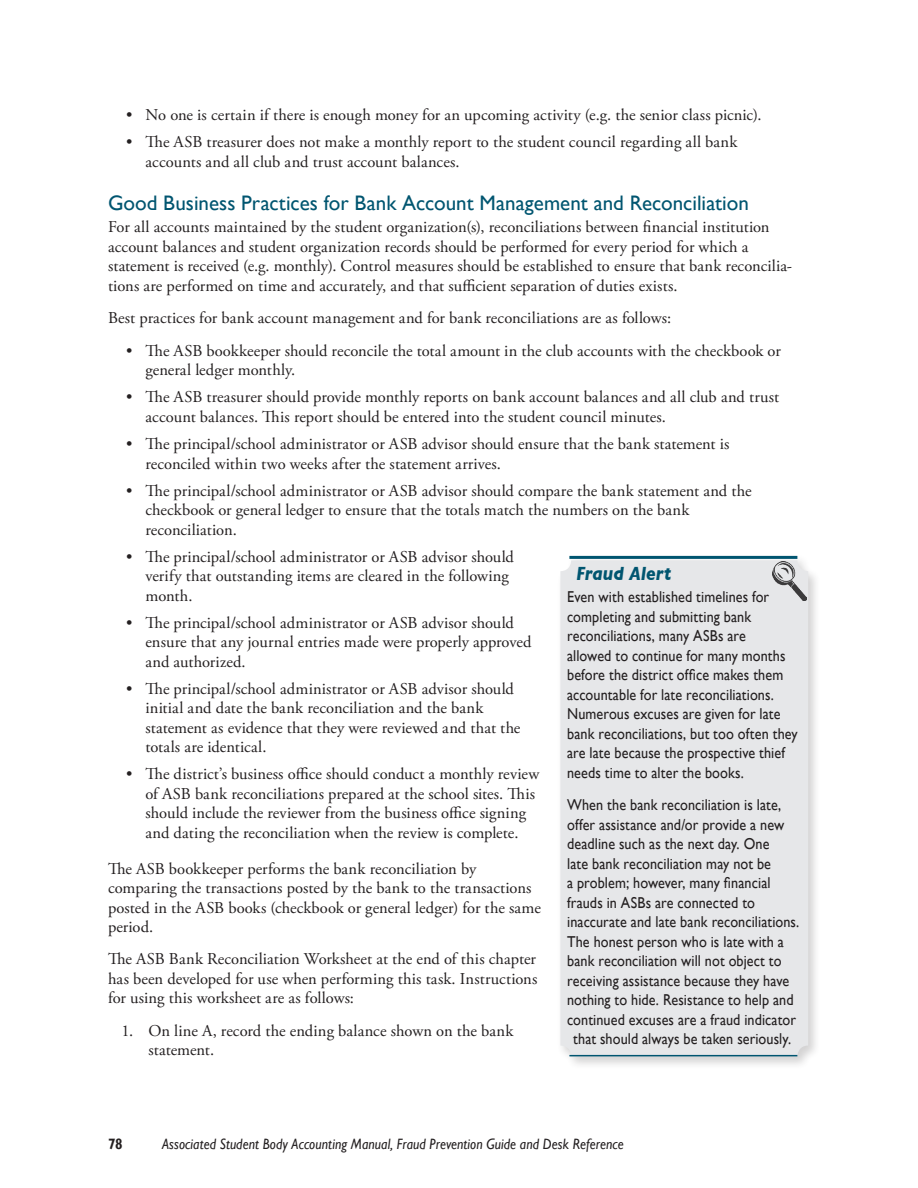
<style>
.page{position:relative;width:918px;height:1188px;background:#fff}
.page>*{position:absolute;margin:0;border:0;box-sizing:border-box;transform-origin:0 0}
.sub_1{font:21px "Gill Sans";color:#005570}
.Fraud_Alert_head{font:italic 700 19.5px "Gill Sans";color:#005570;scale:.9 1}
.Body{font:16.5px/19.5px "Adobe Garamond Pro";letter-spacing:.005em;color:#231f20}
.Fraud_Alert_body_tex{font:15.75px/19.5px "Gill Sans";letter-spacing:.005em;color:#231f20;scale:.9 1}
.t1{font:italic 15px "Gill Sans";letter-spacing:.005em;color:#231f20;scale:.9 1}
.t2{font:700 15px "Gill Sans";color:#231f20;scale:.9 1}
</style>
<div class="page">
<div style="left:556px;top:553px;width:265px;height:517px;background:#231f20;opacity:.2"></div>
<div style="left:560px;top:560px;width:248px;height:496px;background:#e6e7e9;border-radius:11px"></div>
<hr style="left:569px;top:556px;width:228px;height:3px;background:#005570">
<hr style="left:569px;top:1055px;width:228px;height:1px;background:#005570">
<img style="left:772px;top:561px;width:34px;height:39px">
<p class="Body" style="left:126px;top:106px;width:637px">• No one is certain if there is enough money for an upcoming activity (e.g. the senior class picnic).</p>
<p class="Body" style="left:146px;top:133px;width:593px;text-indent:-20px">• The ASB treasurer does not make a monthly report to the student council regarding all bank accounts and all club and trust account balances.</p>
<p class="sub_1" style="left:108px;top:190px;width:642px">Good Business Practices for Bank Account Management and Reconciliation</p>
<p class="Body" style="left:108px;top:218px;width:686px">For all accounts maintained by the student organization(s), reconciliations between financial institution account balances and student organization records should be performed for every period for which a statement is received (e.g. monthly). Control measures should be established to ensure that bank reconcilia&shy;tions are performed on time and accurately, and that sufficient separation of duties exists.</p>
<p class="Body" style="left:108px;top:309px;width:565px">Best practices for bank account management and for bank reconciliations are as follows:</p>
<p class="Body" style="left:146px;top:341px;width:637px;text-indent:-20px">• The ASB bookkeeper should reconcile the total amount in the club accounts with the checkbook or general ledger monthly.</p>
<p class="Body" style="left:146px;top:388px;width:635px;text-indent:-20px">• The ASB treasurer should provide monthly reports on bank account balances and all club and trust account balances. This report should be entered into the student council minutes.</p>
<p class="Body" style="left:146px;top:435px;width:585px;text-indent:-20px">• The principal/school administrator or ASB advisor should ensure that the bank statement is reconciled within two weeks after the statement arrives.</p>
<p class="Body" style="left:146px;top:481px;width:608px;text-indent:-20px">• The principal/school administrator or ASB advisor should compare the bank statement and the checkbook or general ledger to ensure that the totals match the numbers on the bank reconciliation.</p>
<p class="Body" style="left:146px;top:547px;width:370px;text-indent:-20px">• The principal/school administrator or ASB advisor should verify that outstanding items are cleared in the following month.</p>
<p class="Body" style="left:146px;top:613px;width:387px;text-indent:-20px">• The principal/school administrator or ASB advisor should ensure that any journal entries made were properly approved and authorized.</p>
<p class="Body" style="left:146px;top:679px;width:377px;text-indent:-20px">• The principal/school administrator or ASB advisor should initial and date the bank reconciliation and the bank statement as evidence that they were reviewed and that the totals are identical.</p>
<p class="Body" style="left:146px;top:765px;width:395px;text-indent:-20px">• The district’s business office should conduct a monthly review of ASB bank reconciliations prepared at the school sites. This should include the reviewer from the business office signing and dating the reconciliation when the review is complete.</p>
<p class="Body" style="left:108px;top:859px;width:434px">The ASB bookkeeper performs the bank reconciliation by comparing the transactions posted by the bank to the transactions posted in the ASB books (checkbook or general ledger) for the same period.</p>
<p class="Body" style="left:108px;top:950px;width:431px;text-align:justify">The ASB Bank Reconciliation Worksheet at the end of this chapter has been developed for use when performing this task. Instructions for using this worksheet are as follows:</p>
<p class="Body" style="left:148px;top:1022px;width:367px;text-indent:-27px">1. On line A, record the ending balance shown on the bank statement.</p>
<p class="Fraud_Alert_head" style="left:576px;top:563px;width:107px">Fraud Alert</p>
<p class="Fraud_Alert_body_tex" style="left:567px;top:587px;width:258px">Even with established timelines for completing and submitting bank reconciliations, many ASBs are<br>allowed to continue for many months before the district office makes them accountable for late reconciliations.<br>Numerous excuses are given for late bank reconciliations, but too often they are late because the prospective thief needs time to alter the books.</p>
<p class="Fraud_Alert_body_tex" style="left:567px;top:795px;width:239px">When the bank reconciliation is late,</p>
<p class="Fraud_Alert_body_tex" style="left:567px;top:814px;width:243px">offer assistance and/or provide a new</p>
<p class="Fraud_Alert_body_tex" style="left:567px;top:834px;width:226px">deadline such as the next day. One</p>
<p class="Fraud_Alert_body_tex" style="left:567px;top:853px;width:228px">late bank reconciliation may not be</p>
<p class="Fraud_Alert_body_tex" style="left:567px;top:873px;width:228px">a problem; however, many financial</p>
<p class="Fraud_Alert_body_tex" style="left:567px;top:892px;width:210px">frauds in ASBs are connected to</p>
<p class="Fraud_Alert_body_tex" style="left:567px;top:912px;width:259px">inaccurate and late bank reconciliations.</p>
<p class="Fraud_Alert_body_tex" style="left:567px;top:931px;width:242px">The honest person who is late with a</p>
<p class="Fraud_Alert_body_tex" style="left:567px;top:951px;width:240px">bank reconciliation will not object to</p>
<p class="Fraud_Alert_body_tex" style="left:567px;top:970px;width:248px">receiving assistance because they have</p>
<p class="Fraud_Alert_body_tex" style="left:567px;top:990px;width:253px">nothing to hide. Resistance to help and</p>
<p class="Fraud_Alert_body_tex" style="left:567px;top:1009px;width:256px">continued excuses are a fraud indicator</p>
<p class="Fraud_Alert_body_tex" style="left:573px;top:1029px;width:244px">that should always be taken seriously.</p>
<p class="t2" style="left:108px;top:1135px;width:18px">78</p>
<p class="t1" style="left:162px;top:1135px;width:515px">Associated Student Body Accounting Manual, Fraud Prevention Guide and Desk Reference</p>
</div>
